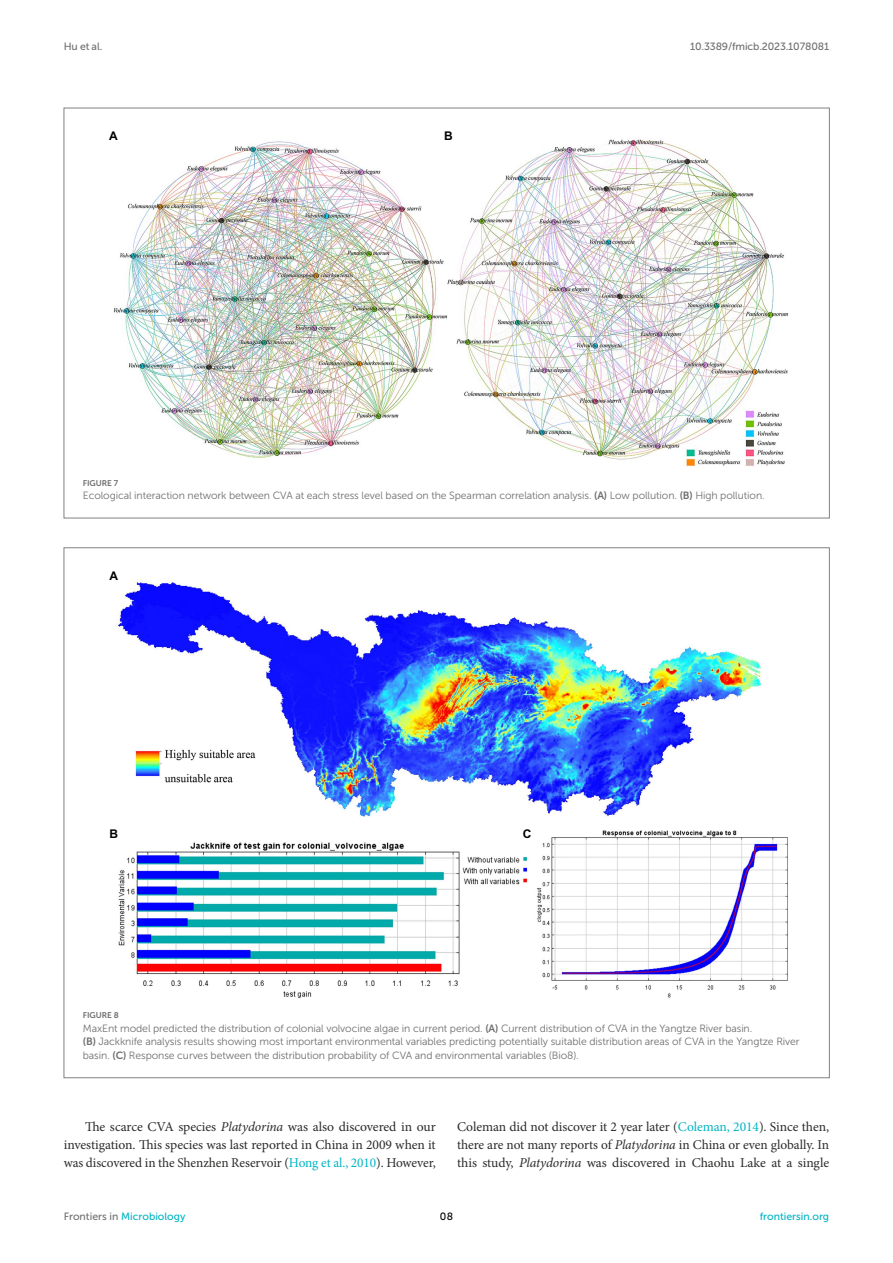
<style>
.page{position:relative;width:893px;height:1263px;background:#fff}
.page>*{position:absolute;margin:0;border:0;box-sizing:border-box;transform-origin:0 0}
.TEXT{font:13.5px/18px "Minion Pro";letter-spacing:-.005em;color:#2b2b2a;text-align:justify}
.t1{font:700 12px "Arial";color:#000}
.FIG_LEG{font:10.5px/13.5px "Museo Sans 300";letter-spacing:-.01em;color:#706f70}
.t2{font:10.5px "Museo Sans 500";color:#00b4c4}
.t3{font:10.5px "Museo Sans 500";letter-spacing:-.015em;color:#706f70}
.t4{font:10.5px "Museo Sans 500";color:#000}
.FIG_HD{font:8.25px "Museo Sans 700";letter-spacing:-.01em;color:#706f70}
.s1{font-family:"Museo Sans 700"}
.s2{font-style:italic}
.s3{color:#00b4c4}
.s4{color:#706f70}
</style>
<div class="page">
<img style="left:114px;top:138px;width:674px;height:329px">
<img style="left:117px;top:581px;width:671px;height:418px">
<p class="t3" style="left:64px;top:41px;width:40px">Hu et al.</p>
<p class="t3" style="left:690px;top:41px;width:140px">10.3389/fmicb.2023.1078081</p>
<p class="t1" style="left:109px;top:127px;width:10px">A</p>
<p class="t1" style="left:444px;top:127px;width:10px">B</p>
<p class="FIG_HD" style="left:83px;top:478px;width:37px">FIGURE 7</p>
<p class="FIG_LEG" style="left:83px;top:489px;width:683px">Ecological interaction network between CVA at each stress level based on the Spearman correlation analysis. <span class="s1">(A)</span> Low pollution. <span class="s1">(B)</span> High pollution.</p>
<p class="t1" style="left:109px;top:567px;width:10px">A</p>
<p class="t1" style="left:109px;top:825px;width:10px">B</p>
<p class="t1" style="left:523px;top:825px;width:10px">C</p>
<p class="FIG_HD" style="left:83px;top:1011px;width:37px">FIGURE 8</p>
<p class="FIG_LEG" style="left:83px;top:1021px;width:718px">MaxEnt model predicted the distribution of colonial volvocine algae in current period. <span class="s1">(A)</span> Current distribution of CVA in the Yangtze River basin.<br><span class="s1">(B)</span> Jackknife analysis results showing most important environmental variables predicting potentially suitable distribution areas of CVA in the Yangtze River basin. <span class="s1">(C)</span> Response curves between the distribution probability of CVA and environmental variables (Bio8).</p>
<p class="TEXT" style="left:64px;top:1118px;width:374px;text-indent:21px">The scarce CVA species <span class="s2">Platydorina</span> was also discovered in our investigation. This species was last reported in China in 2009 when it was discovered in the Shenzhen Reservoir (<span class="s3">Hong et al., 2010</span>). However,</p>
<p class="TEXT" style="left:457px;top:1118px;width:374px">Coleman did not discover it 2 year later (<span class="s3">Coleman, 2014</span>). Since then, there are not many reports of <span class="s2">Platydorina</span> in China or even globally. In this study, <span class="s2">Platydorina</span> was discovered in Chaohu Lake at a single</p>
<p class="t2" style="left:64px;top:1211px;width:123px"><span class="s4">Frontiers in</span> Microbiology</p>
<p class="t4" style="left:440px;top:1211px;width:15px">08</p>
<p class="t2" style="left:760px;top:1211px;width:71px">frontiersin.org</p>
</div>
